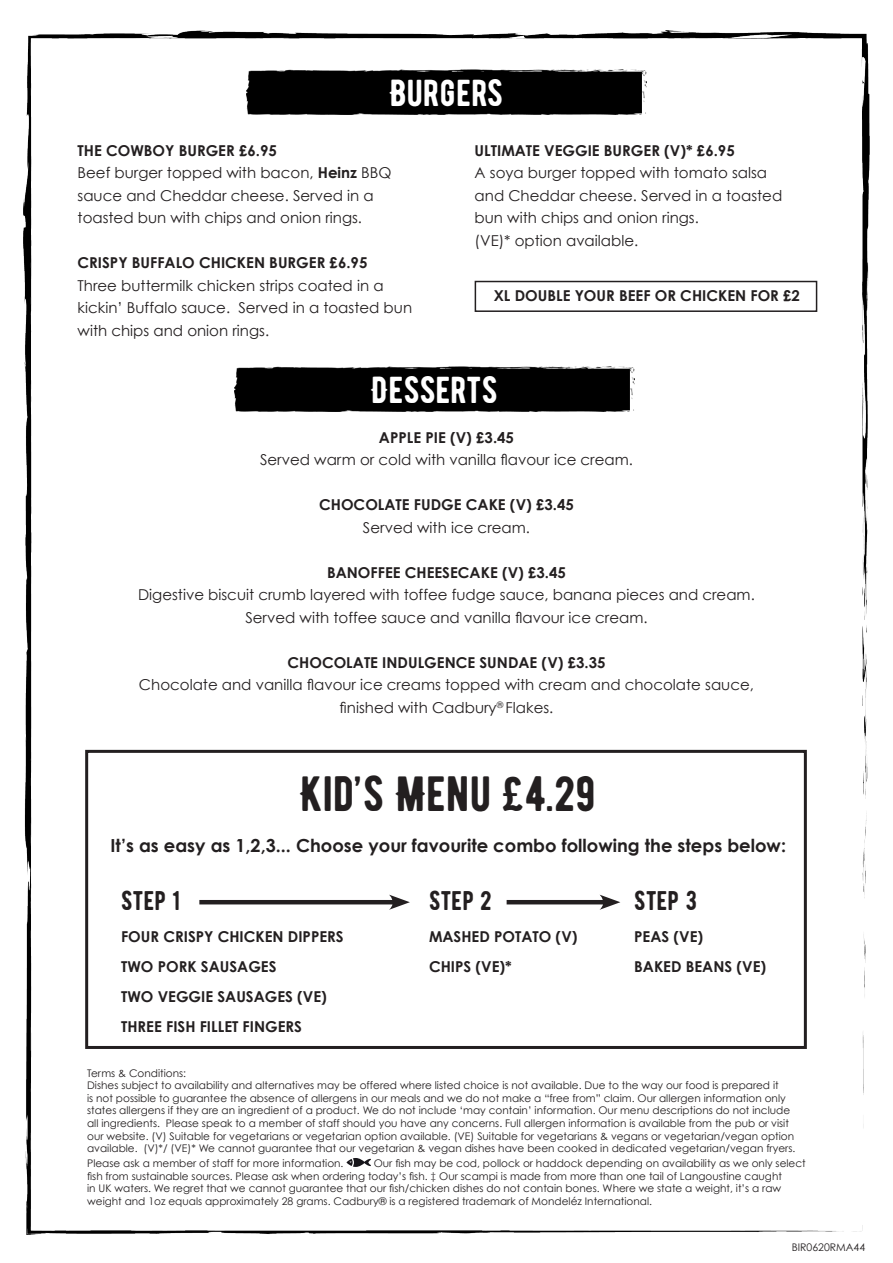
<style>
.page{position:relative;width:893px;height:1263px;background:#fff}
.page>*{position:absolute;margin:0;border:0;box-sizing:border-box;transform-origin:0 0}
.t1{font:49.5px "BERNIER Regular";color:#231f20}
.t2{font:37.5px "BERNIER Regular";color:#fff}
.t3{font:27px "BERNIER Regular";color:#231f20}
.t4{font:700 18px "Century Gothic";color:#231f20}
.t5{font:15px "Century Gothic";color:#231f20}
.t6{font:700 15px "Century Gothic";color:#231f20}
.t7{font:10.5px/12.6px "Century Gothic";color:#231f20}
.s1{font-weight:700}
</style>
<div class="page">
<img style="left:23px;top:31px;width:846px;height:1203px">
<img style="left:246px;top:70px;width:400px;height:45px">
<svg style="left:346px;top:1158px;width:25px;height:9px"></svg>
<div style="left:234px;top:367px;width:400px;height:44px;background:#000"></div>
<div style="left:85px;top:750px;width:722px;height:299px;border:3px solid #231f20"></div>
<hr style="left:199px;top:900px;width:198px;height:4px;background:#231f20">
<svg style="left:389px;top:894px;width:21px;height:16px"></svg>
<hr style="left:507px;top:900px;width:101px;height:4px;background:#231f20">
<svg style="left:599px;top:894px;width:21px;height:16px"></svg>
<div style="left:475px;top:281px;width:342px;height:31px;border:2px solid #231f20"></div>
<p class="t2" style="left:390px;top:69px;width:115px">BURGERS</p>
<p class="t6" style="left:78px;top:141px;width:201px">THE COWBOY BURGER £6.95</p>
<p class="t5" style="left:78px;top:164px;width:315px">Beef burger topped with bacon, <span class="s1">Heinz</span> BBQ</p>
<p class="t5" style="left:78px;top:186px;width:298px">sauce and Cheddar cheese. Served in a</p>
<p class="t5" style="left:78px;top:209px;width:286px">toasted bun with chips and onion rings.</p>
<p class="t6" style="left:78px;top:253px;width:291px">CRISPY BUFFALO CHICKEN BURGER £6.95</p>
<p class="t5" style="left:78px;top:276px;width:307px">Three buttermilk chicken strips coated in a</p>
<p class="t5" style="left:78px;top:299px;width:336px">kickin’ Buffalo sauce. Served in a toasted bun</p>
<p class="t5" style="left:78px;top:321px;width:193px">with chips and onion rings.</p>
<p class="t6" style="left:475px;top:141px;width:262px">ULTIMATE VEGGIE BURGER (V)* £6.95</p>
<p class="t5" style="left:475px;top:164px;width:294px">A soya burger topped with tomato salsa</p>
<p class="t5" style="left:475px;top:186px;width:309px">and Cheddar cheese. Served in a toasted</p>
<p class="t5" style="left:475px;top:209px;width:226px">bun with chips and onion rings.</p>
<p class="t5" style="left:475px;top:231px;width:165px">(VE)* option available.</p>
<p class="t6" style="left:494px;top:286px;width:308px">XL DOUBLE YOUR BEEF OR CHICKEN FOR £2</p>
<p class="t2" style="left:371px;top:366px;width:128px">DESSERTS</p>
<p class="t6" style="left:379px;top:428px;width:137px">APPLE PIE (V) £3.45</p>
<p class="t5" style="left:260px;top:450px;width:374px">Served warm or cold with vanilla flavour ice cream.</p>
<p class="t6" style="left:319px;top:495px;width:256px">CHOCOLATE FUDGE CAKE (V) £3.45</p>
<p class="t5" style="left:363px;top:518px;width:169px">Served with ice cream.</p>
<p class="t6" style="left:327px;top:563px;width:240px">BANOFFEE CHEESECAKE (V) £3.45</p>
<p class="t5" style="left:138px;top:585px;width:618px">Digestive biscuit crumb layered with toffee fudge sauce, banana pieces and cream.</p>
<p class="t5" style="left:245px;top:608px;width:404px">Served with toffee sauce and vanilla flavour ice cream.</p>
<p class="t6" style="left:287px;top:653px;width:319px">CHOCOLATE INDULGENCE SUNDAE (V) £3.35</p>
<p class="t5" style="left:139px;top:675px;width:616px">Chocolate and vanilla flavour ice creams topped with cream and chocolate sauce,</p>
<p class="t5" style="left:340px;top:698px;width:215px">finished with Cadbury<sup>®</sup> Flakes.</p>
<p class="t1" style="left:300px;top:762px;width:297px">KID’S MENU £4.29</p>
<p class="t4" style="left:111px;top:834px;width:677px">It’s as easy as 1,2,3... Choose your favourite combo following the steps below:</p>
<p class="t3" style="left:121px;top:883px;width:61px">STEP 1</p>
<p class="t6" style="left:121px;top:927px;width:224px">FOUR CRISPY CHICKEN DIPPERS</p>
<p class="t6" style="left:121px;top:957px;width:157px">TWO PORK SAUSAGES</p>
<p class="t6" style="left:121px;top:987px;width:207px">TWO VEGGIE SAUSAGES (VE)</p>
<p class="t6" style="left:121px;top:1017px;width:182px">THREE FISH FILLET FINGERS</p>
<p class="t3" style="left:429px;top:883px;width:64px">STEP 2</p>
<p class="t6" style="left:429px;top:927px;width:150px">MASHED POTATO (V)</p>
<p class="t6" style="left:429px;top:957px;width:84px">CHIPS (VE)*</p>
<p class="t3" style="left:634px;top:883px;width:64px">STEP 3</p>
<p class="t6" style="left:634px;top:927px;width:71px">PEAS (VE)</p>
<p class="t6" style="left:634px;top:957px;width:133px">BAKED BEANS (VE)</p>
<p class="t7" style="left:87px;top:1066px;width:100px">Terms &amp; Conditions:</p>
<p class="t7" style="left:87px;top:1079px;width:710px">Dishes subject to availability and alternatives may be offered where listed choice is not available. Due to the way our food is prepared it<br>is not possible to guarantee the absence of allergens in our meals and we do not make a “free from” claim. Our allergen information only states allergens if they are an ingredient of a product. We do not include ‘may contain’ information. Our menu descriptions do not include all ingredients. Please speak to a member of staff should you have any concerns. Full allergen information is available from the pub or visit our website. (V) Suitable for vegetarians or vegetarian option available. (VE) Suitable for vegetarians &amp; vegans or vegetarian/vegan option available. (V)*/ (VE)* We cannot guarantee that our vegetarian &amp; vegan dishes have been cooked in dedicated vegetarian/vegan fryers.</p>
<p class="t7" style="left:87px;top:1157px;width:258px">Please ask a member of staff for more information.</p>
<p class="t7" style="left:87px;top:1157px;width:720px;text-indent:287px">Our fish may be cod, pollock or haddock depending on availability as we only select fish from sustainable sources. Please ask when ordering today’s fish. ‡ Our scampi is made from more than one tail of Langoustine caught<br>in UK waters. We regret that we cannot guarantee that our fish/chicken dishes do not contain bones. Where we state a weight, it’s a raw weight and 1oz equals approximately 28 grams. Cadbury® is a registered trademark of Mondeléz International.</p>
<p class="t7" style="left:792px;top:1240px;width:75px">BIR0620RMA44</p>
</div>
